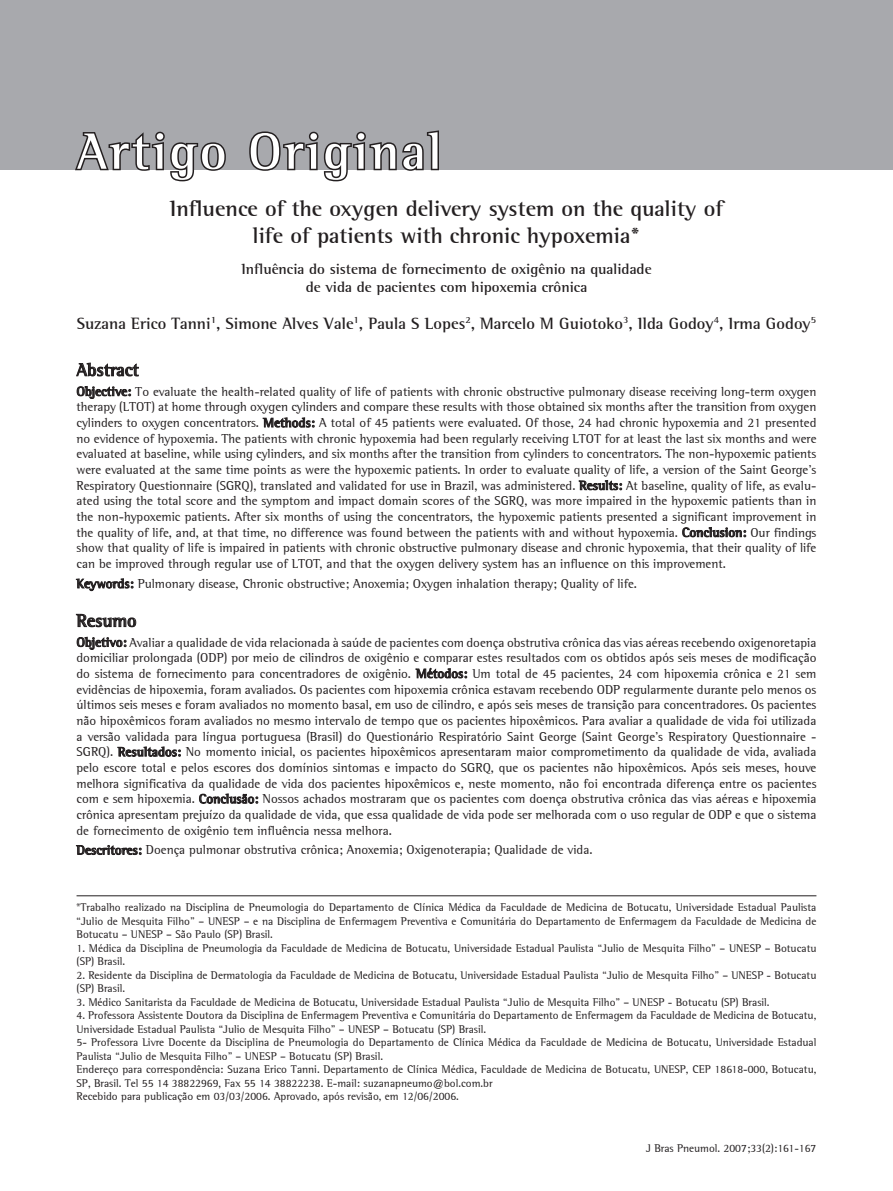
<style>
.page{position:relative;width:893px;height:1191px;background:#fff}
.page>*{position:absolute;margin:0;border:0;box-sizing:border-box;transform-origin:0 0}
.capítulo{font:700 51.75px "Libre Semi Serif S Si";letter-spacing:.05em;color:#fff}
.título___1o_idioma{font:700 22.5px/27px "Libre Semi Serif S Si";color:#231f20;text-align:center}
.resumo___título{font:700 18px "Libre Semi Serif S Si";color:#231f20}
.autores{font:700 16.5px "Libre Semi Serif S Si";color:#231f20}
.título___2o_idioma{font:700 15px/18px "Libre Semi Serif S Si";color:#231f20;text-align:center}
.resumo___2o_idioma{font:13.05px/15.6px "Libre Semi Serif S Si";color:#231f20;text-align:justify}
.resumo___1o_idioma{font:13.05px/15.6px "Libre Semi Serif S Si";color:#231f20;text-align:justify}
.palavras-chave___1o{font:13.05px "Libre Semi Serif S Si";color:#231f20}
.palavras-chave___2o{font:13.05px "Libre Semi Serif S Si";color:#231f20}
.endereço{font:11.25px/13.5px "Libre Semi Serif S Si";color:#231f20}
.rodapé{font:11.25px "Libre Semi Serif S Si";color:#231f20}
.s1{font-weight:700}
</style>
<div class="page">
<div style="left:0;top:0;width:893px;height:170px;background:#a8a9ad"></div>
<svg style="left:75px;top:131px;width:151px;height:51px"></svg>
<svg style="left:249px;top:130px;width:190px;height:52px"></svg>
<svg style="left:76px;top:363px;width:63px;height:13px"></svg>
<svg style="left:77px;top:386px;width:54px;height:13px"></svg>
<svg style="left:263px;top:418px;width:51px;height:9px"></svg>
<svg style="left:579px;top:480px;width:43px;height:10px"></svg>
<svg style="left:682px;top:527px;width:64px;height:10px"></svg>
<svg style="left:76px;top:578px;width:57px;height:13px"></svg>
<svg style="left:76px;top:614px;width:60px;height:13px"></svg>
<svg style="left:77px;top:637px;width:49px;height:12px"></svg>
<svg style="left:416px;top:667px;width:51px;height:11px"></svg>
<svg style="left:118px;top:747px;width:63px;height:9px"></svg>
<svg style="left:199px;top:794px;width:59px;height:9px"></svg>
<svg style="left:76px;top:845px;width:65px;height:9px"></svg>
<hr style="left:77px;top:895px;width:739px;height:1px;background:#231f20">
<p class="capítulo" style="left:77px;top:120px;width:367px">Artigo Original</p>
<p class="título___1o_idioma" style="left:170px;top:195px;width:555px">Influence of the oxygen delivery system on the quality of life of patients with chronic hypoxemia*</p>
<p class="título___2o_idioma" style="left:241px;top:260px;width:412px">Influência do sistema de fornecimento de oxigênio na qualidade de vida de pacientes com hipoxemia crônica</p>
<p class="autores" style="left:77px;top:313px;width:741px">Suzana Erico Tanni<sup>1</sup>, Simone Alves Vale<sup>1</sup>, Paula S Lopes<sup>2</sup>, Marcelo M Guiotoko<sup>3</sup>, Ilda Godoy<sup>4</sup>, Irma Godoy<sup>5</sup></p>
<p class="resumo___título" style="left:77px;top:359px;width:64px">Abstract</p>
<p class="resumo___1o_idioma" style="left:77px;top:383px;width:741px"><span class="s1">Objective:</span> To evaluate the health-related quality of life of patients with chronic obstructive pulmonary disease receiving long-term oxygen therapy (LTOT) at home through oxygen cylinders and compare these results with those obtained six months after the transition from oxygen cylinders to oxygen concentrators. <span class="s1">Methods:</span> A total of 45 patients were evaluated. Of those, 24 had chronic hypoxemia and 21 presented no evidence of hypoxemia. The patients with chronic hypoxemia had been regularly receiving LTOT for at least the last six months and were evaluated at baseline, while using cylinders, and six months after the transition from cylinders to concentrators. The non-hypoxemic patients were evaluated at the same time points as were the hypoxemic patients. In order to evaluate quality of life, a version of the Saint George’s Respiratory Questionnaire (SGRQ), translated and validated for use in Brazil, was administered. <span class="s1">Results:</span> At baseline, quality of life, as evalu&shy;ated using the total score and the symptom and impact domain scores of the SGRQ, was more impaired in the hypoxemic patients than in the non-hypoxemic patients. After six months of using the concentrators, the hypoxemic patients presented a significant improvement in the quality of life, and, at that time, no difference was found between the patients with and without hypoxemia. <span class="s1">Conclusion:</span> Our findings show that quality of life is impaired in patients with chronic obstructive pulmonary disease and chronic hypoxemia, that their quality of life can be improved through regular use of LTOT, and that the oxygen delivery system has an influence on this improvement.</p>
<p class="palavras-chave___1o" style="left:77px;top:576px;width:562px"><span class="s1">Keywords:</span> Pulmonary disease, Chronic obstructive; Anoxemia; Oxygen inhalation therapy; Quality of life.</p>
<p class="resumo___título" style="left:77px;top:609px;width:62px">Resumo</p>
<p class="resumo___2o_idioma" style="left:77px;top:634px;width:741px"><span class="s1">Objetivo:</span> Avaliar a qualidade de vida relacionada à saúde de pacientes com doença obstrutiva crônica das vias aéreas recebendo oxigenoretapia domiciliar prolongada (ODP) por meio de cilindros de oxigênio e comparar estes resultados com os obtidos após seis meses de modificação do sistema de fornecimento para concentradores de oxigênio. <span class="s1">Métodos:</span> Um total de 45 pacientes, 24 com hipoxemia crônica e 21 sem evidências de hipoxemia, foram avaliados. Os pacientes com hipoxemia crônica estavam recebendo ODP regularmente durante pelo menos os últimos seis meses e foram avaliados no momento basal, em uso de cilindro, e após seis meses de transição para concentradores. Os pacientes não hipoxêmicos foram avaliados no mesmo intervalo de tempo que os pacientes hipoxêmicos. Para avaliar a qualidade de vida foi utilizada a versão validada para língua portuguesa (Brasil) do Questionário Respiratório Saint George (Saint George’s Respiratory Questionnaire - SGRQ). <span class="s1">Resultados:</span> No momento inicial, os pacientes hipoxêmicos apresentaram maior comprometimento da qualidade de vida, avaliada pelo escore total e pelos escores dos domínios sintomas e impacto do SGRQ, que os pacientes não hipoxêmicos. Após seis meses, houve melhora significativa da qualidade de vida dos pacientes hipoxêmicos e, neste momento, não foi encontrada diferença entre os pacientes com e sem hipoxemia. <span class="s1">Conclusão:</span> Nossos achados mostraram que os pacientes com doença obstrutiva crônica das vias aéreas e hipoxemia crônica apresentam prejuízo da qualidade de vida, que essa qualidade de vida pode ser melhorada com o uso regular de ODP e que o sistema de fornecimento de oxigênio tem influência nessa melhora.</p>
<p class="palavras-chave___2o" style="left:77px;top:842px;width:517px"><span class="s1">Descritores:</span> Doença pulmonar obstrutiva crônica; Anoxemia; Oxigenoterapia; Qualidade de vida.</p>
<p class="endereço" style="left:77px;top:900px;width:741px;text-align:justify">*Trabalho realizado na Disciplina de Pneumologia do Departamento de Clínica Médica da Faculdade de Medicina de Botucatu, Universidade Estadual Paulista “Julio de Mesquita Filho” – UNESP – e na Disciplina de Enfermagem Preventiva e Comunitária do Departamento de Enfermagem da Faculdade de Medicina de Botucatu – UNESP – São Paulo (SP) Brasil.</p>
<p class="endereço" style="left:77px;top:941px;width:741px">1. Médica da Disciplina de Pneumologia da Faculdade de Medicina de Botucatu, Universidade Estadual Paulista “Julio de Mesquita Filho” – UNESP – Botucatu (SP) Brasil.</p>
<p class="endereço" style="left:77px;top:968px;width:741px">2. Residente da Disciplina de Dermatologia da Faculdade de Medicina de Botucatu, Universidade Estadual Paulista “Julio de Mesquita Filho” – UNESP - Botucatu (SP) Brasil.</p>
<p class="endereço" style="left:77px;top:995px;width:695px">3. Médico Sanitarista da Faculdade de Medicina de Botucatu, Universidade Estadual Paulista “Julio de Mesquita Filho” – UNESP - Botucatu (SP) Brasil.</p>
<p class="endereço" style="left:77px;top:1008px;width:741px">4. Professora Assistente Doutora da Disciplina de Enfermagem Preventiva e Comunitária do Departamento de Enfermagem da Faculdade de Medicina de Botucatu,<br>Universidade Estadual Paulista “Julio de Mesquita Filho” – UNESP – Botucatu (SP) Brasil.</p>
<p class="endereço" style="left:77px;top:1035px;width:741px">5- Professora Livre Docente da Disciplina de Pneumologia do Departamento de Clínica Médica da Faculdade de Medicina de Botucatu, Universidade Estadual<br>Paulista “Julio de Mesquita Filho” – UNESP – Botucatu (SP) Brasil.</p>
<p class="endereço" style="left:77px;top:1062px;width:741px">Endereço para correspondência: Suzana Erico Tanni. Departamento de Clínica Médica, Faculdade de Medicina de Botucatu, UNESP, CEP 18618-000, Botucatu,<br>SP, Brasil. Tel 55 14 38822969, Fax 55 14 38822238. E-mail: suzanapneumo@bol.com.br</p>
<p class="endereço" style="left:77px;top:1089px;width:384px">Recebido para publicação em 03/03/2006. Aprovado, após revisão, em 12/06/2006.</p>
<p class="rodapé" style="left:646px;top:1141px;width:172px">J Bras Pneumol. 2007;33(2):161-167</p>
</div>
